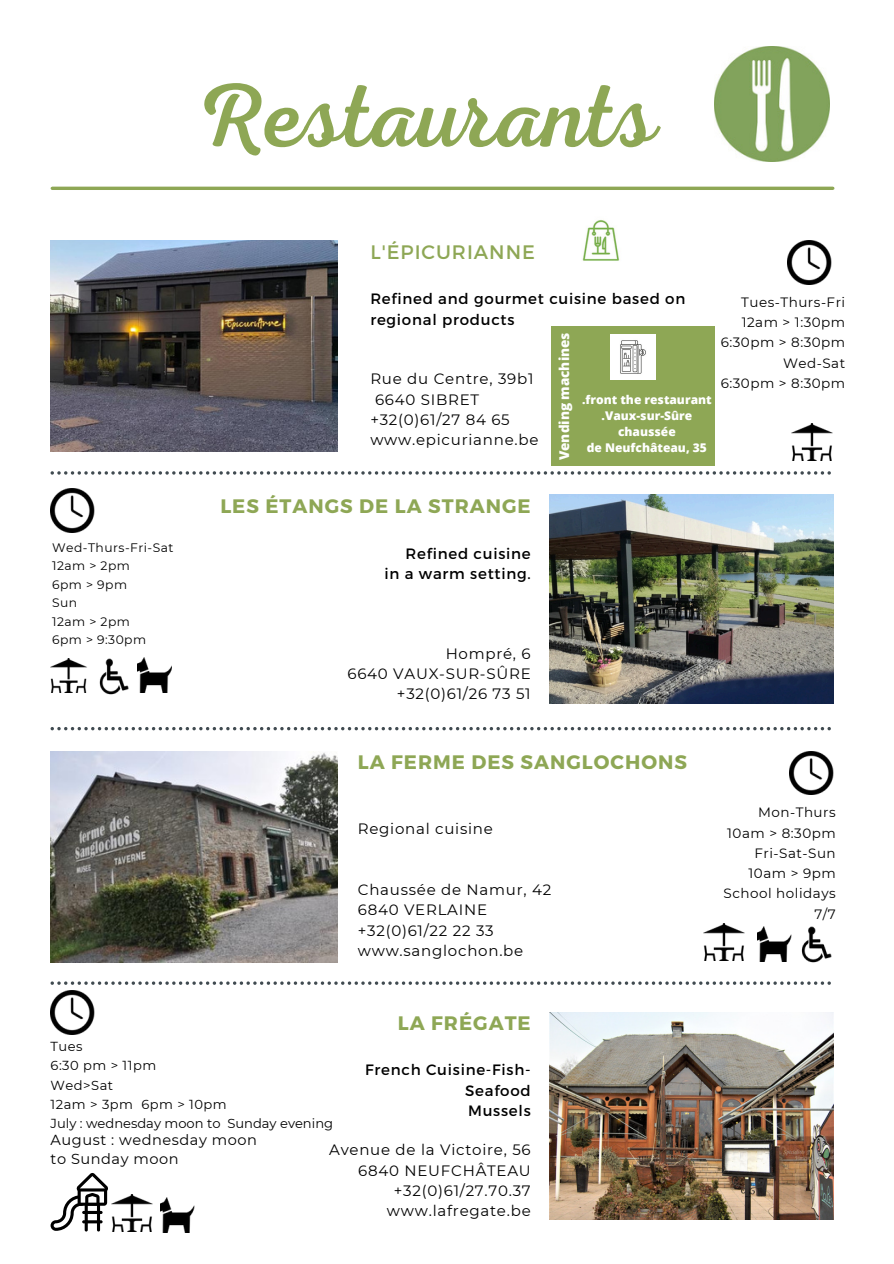
<style>
.page{position:relative;width:894px;height:1264px;background:#fff}
.page>*{position:absolute;margin:0;border:0;box-sizing:border-box;transform-origin:0 0}
.t1{font:90.9px "RTL Adam Script Regular";color:#8ea755}
.t2{font:700 19.5px "Montserrat";letter-spacing:.05em;color:#8ea755}
.t3{font:19.5px "Montserrat";letter-spacing:.05em;color:#8ea755}
.t4{font:15px/20.2px "Montserrat";letter-spacing:.05em;color:#000;text-align:right}
.t5{font:14.55px/18.5px "Montserrat";letter-spacing:.035em;color:#000}
.t6{font:13.5px/20.2px "Montserrat";letter-spacing:.035em;color:#000;text-align:right}
.t7{font:800 13.5px "Open Sans";color:#fdfefc}
.t8{font:13.05px/19.4px "Montserrat";color:#000}
.t9{font:12.3px/18.5px "Montserrat";letter-spacing:.035em;color:#000}
.t10{font:800 12px "Open Sans";color:#fff}
</style>
<div class="page">
<img style="left:51px;top:489px;width:44px;height:44px">
<img style="left:789px;top:751px;width:45px;height:44px">
<img style="left:51px;top:990px;width:44px;height:44px">
<img style="left:703px;top:923px;width:42px;height:37px">
<img style="left:112px;top:1194px;width:41px;height:37px">
<svg style="left:51px;top:471px;width:779px;height:3px"></svg>
<img style="left:787px;top:240px;width:45px;height:44px">
<svg style="left:51px;top:727px;width:779px;height:3px"></svg>
<svg style="left:51px;top:981px;width:779px;height:3px"></svg>
<hr style="left:52px;top:187px;width:780px;height:3px;background:#8ea755">
<img style="left:714px;top:46px;width:115px;height:115px">
<img style="left:51px;top:240px;width:286px;height:212px">
<img style="left:549px;top:494px;width:283px;height:210px">
<img style="left:51px;top:751px;width:286px;height:211px">
<img style="left:549px;top:1012px;width:283px;height:207px">
<hr style="left:85px;top:1199px;width:3px;height:32px;background:#000;border-radius:2px">
<hr style="left:97px;top:1199px;width:3px;height:32px;background:#000;border-radius:2px">
<svg style="left:51px;top:1173px;width:57px;height:57px"></svg>
<img style="left:51px;top:658px;width:36px;height:34px">
<img style="left:791px;top:423px;width:42px;height:37px">
<img style="left:99px;top:658px;width:30px;height:37px">
<img style="left:138px;top:657px;width:33px;height:35px">
<img style="left:160px;top:1197px;width:34px;height:34px">
<img style="left:801px;top:926px;width:31px;height:37px">
<img style="left:757px;top:926px;width:34px;height:35px">
<img style="left:582px;top:220px;width:38px;height:41px">
<div style="left:551px;top:326px;width:163px;height:140px;background:#8ea755"></div>
<img style="left:610px;top:334px;width:45px;height:45px">
<h5 class="t1" style="left:194px;top:64px;width:464px">Restaurants</h5>
<p class="t9" style="left:52px;top:538px;width:123px">Wed-Thurs-Fri-Sat<br>12am &gt; 2pm<br>6pm &gt; 9pm<br>Sun<br>12am &gt; 2pm<br>6pm &gt; 9:30pm</p>
<h6 class="t3" style="left:370px;top:239px;width:166px">L'ÉPICURIANNE</h6>
<h4 class="t4" style="left:370px;top:288px;width:316px;text-align:left">Refined and gourmet cuisine based on regional products</h4>
<p class="t4" style="left:370px;top:369px;width:165px">Rue du Centre, 39b1</p>
<p class="t4" style="left:375px;top:389px;width:106px">6640 SIBRET</p>
<p class="t4" style="left:370px;top:409px;width:141px">+32(0)61/27 84 65</p>
<p class="t4" style="left:370px;top:429px;width:169px">www.epicurianne.be</p>
<p class="t7" style="left:554px;top:460px;width:129px;rotate:-90deg">Vending machines</p>
<h6 class="t10" style="left:582px;top:391px;width:131px">.front the restaurant</h6>
<p class="t10" style="left:601px;top:407px;width:92px">.Vaux-sur-Sûre</p>
<p class="t10" style="left:618px;top:423px;width:59px">chaussée</p>
<p class="t10" style="left:586px;top:439px;width:121px">de Neufchâteau, 35</p>
<h5 class="t6" style="left:720px;top:292px;width:126px">Tues-Thurs-Fri<br>12am &gt; 1:30pm<br>6:30pm &gt; 8:30pm<br>Wed-Sat<br>6:30pm &gt; 8:30pm</h5>
<p class="t2" style="left:220px;top:493px;width:312px">LES ÉTANGS DE LA STRANGE</p>
<p class="t4" style="left:384px;top:542px;width:148px">Refined cuisine<br>in a warm setting.</p>
<h2 class="t4" style="left:347px;top:643px;width:185px">Hompré, 6<br>6640 VAUX-SUR-SÛRE +32(0)61/26 73 51</h2>
<p class="t2" style="left:358px;top:749px;width:330px">LA FERME DES SANGLOCHONS</p>
<h3 class="t4" style="left:358px;top:818px;width:136px">Regional cuisine</h3>
<h5 class="t4" style="left:358px;top:879px;width:195px;text-align:left">Chaussée de Namur, 42<br>6840 VERLAINE +32(0)61/22 22 33 www.sanglochon.be</h5>
<h6 class="t2" style="left:397px;top:1010px;width:134px">LA FRÉGATE</h6>
<p class="t4" style="left:465px;top:1059px;width:67px;text-align:justify;text-indent:-100px">French Cuisine-Fish-Seafood Mussels</p>
<p class="t4" style="left:329px;top:1139px;width:203px">Avenue de la Victoire, 56<br>6840 NEUFCHÂTEAU +32(0)61/27.70.37 www.lafregate.be</p>
<h2 class="t8" style="left:51px;top:1036px;width:284px">Tues<br>6:30 pm &gt; 11pm<br>Wed&gt;Sat<br>12am &gt; 3pm 6pm &gt; 10pm<br>July : wednesday moon to Sunday evening</h2>
<h2 class="t5" style="left:51px;top:1130px;width:208px">August : wednesday moon to Sunday moon</h2>
<p class="t6" style="left:723px;top:802px;width:114px">Mon-Thurs<br>10am &gt; 8:30pm<br>Fri-Sat-Sun<br>10am &gt; 9pm<br>School holidays<br>7/7</p>
</div>
